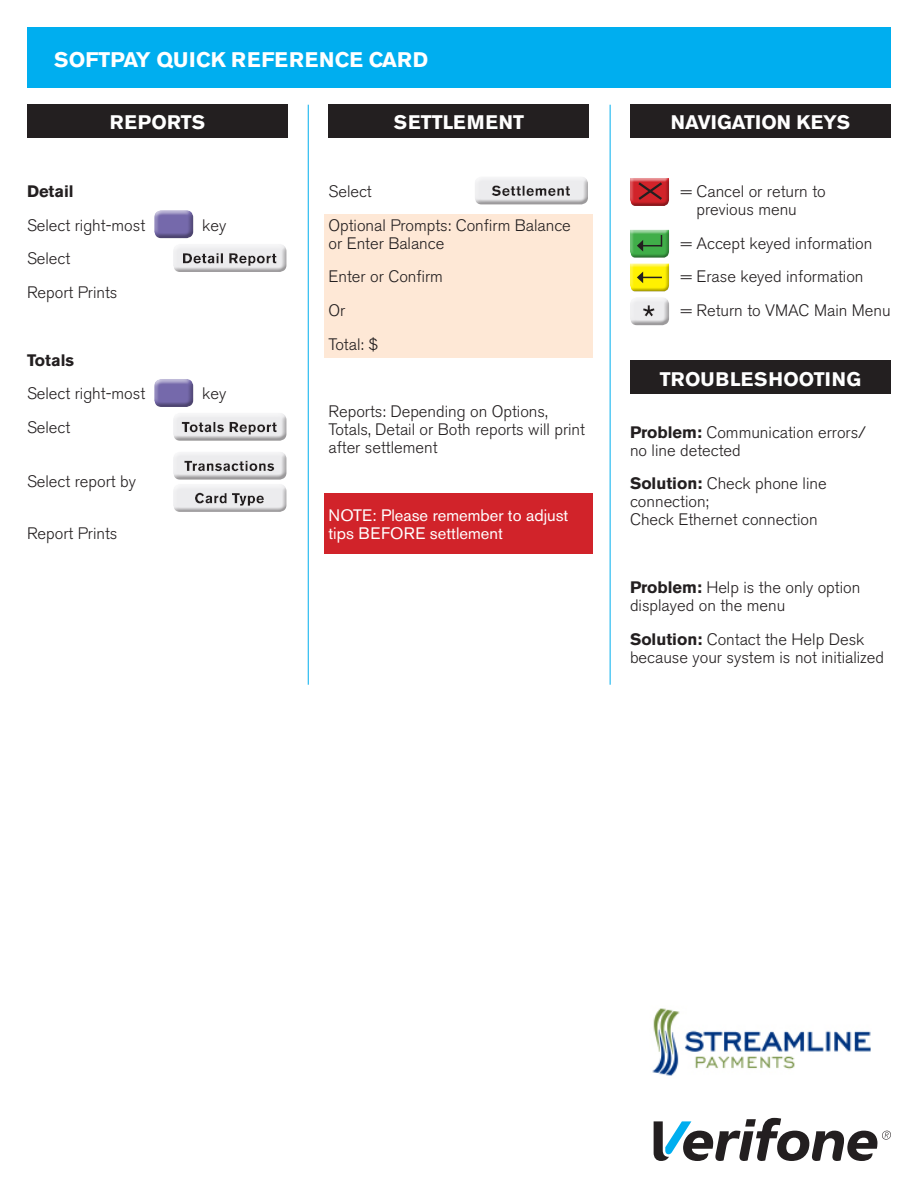
<style>
.page{position:relative;width:918px;height:1188px;background:#fff}
.page>*{position:absolute;margin:0;border:0;box-sizing:border-box;transform-origin:0 0}
.t1{font:700 21px "Akzidenz Grotesk BE";color:#fff}
.t2{font:700 19.5px "Akzidenz Grotesk BE";color:#fff}
.t3{font:700 19.5px "Akzidenz Grotesk BE";letter-spacing:.02em;color:#fff}
.t4{font:300 16.5px/18px "Akzidenz Grotesk BE";color:#231f20}
.t5{font:16.5px/18px "Akzidenz Grotesk BE";color:#fff}
.t6{font:700 16.5px "Akzidenz Grotesk BE";color:#231f20}
.s1{font-weight:700}
</style>
<div class="page">
<div style="left:324px;top:214px;width:269px;height:144px;background:#fee8d6"></div>
<div style="left:324px;top:494px;width:269px;height:60px;background:#d1232a"></div>
<div style="left:630px;top:361px;width:261px;height:33px;background:#231f20"></div>
<div style="left:328px;top:105px;width:262px;height:33px;background:#231f20"></div>
<div style="left:630px;top:105px;width:261px;height:33px;background:#231f20"></div>
<div style="left:27px;top:105px;width:261px;height:33px;background:#231f20"></div>
<div style="left:27px;top:27px;width:864px;height:60px;background:#00aeef"></div>
<div style="left:154px;top:210px;width:45px;height:34px;background:#231f20;opacity:.4"></div>
<div style="left:172px;top:243px;width:118px;height:26px;background:#fff"></div>
<div style="left:172px;top:244px;width:120px;height:30px;background:#231f20;opacity:.4"></div>
<div style="left:154px;top:379px;width:45px;height:33px;background:#231f20;opacity:.4"></div>
<div style="left:172px;top:413px;width:120px;height:30px;background:#231f20;opacity:.4"></div>
<svg style="left:173px;top:452px;width:114px;height:28px;background:#cccccd"></svg>
<div style="left:172px;top:484px;width:117px;height:30px;background:#231f20;opacity:.4"></div>
<div style="left:474px;top:177px;width:117px;height:30px;background:#231f20;opacity:.4"></div>
<svg style="left:630px;top:178px;width:39px;height:28px"></svg>
<div style="left:630px;top:229px;width:41px;height:32px;background:#f7f7f7"></div>
<div style="left:630px;top:263px;width:41px;height:31px;background:#231f20;opacity:.4"></div>
<svg style="left:630px;top:230px;width:39px;height:61px;background:#a2c546"></svg>
<div style="left:630px;top:297px;width:45px;height:34px;background:#231f20;opacity:.4"></div>
<hr style="left:308px;top:105px;width:1px;height:580px;background:#00aeef">
<hr style="left:610px;top:105px;width:1px;height:580px;background:#00aeef">
<svg style="left:654px;top:1118px;width:237px;height:43px"></svg>
<img style="left:652px;top:1008px;width:219px;height:68px">
<p class="t1" style="left:54px;top:47px;width:376px">SOFTPAY QUICK REFERENCE CARD</p>
<p class="t2" style="left:110px;top:111px;width:97px">REPORTS</p>
<p class="t6" style="left:27px;top:182px;width:48px">Detail</p>
<p class="t4" style="left:27px;top:216px;width:120px">Select right-most</p>
<p class="t4" style="left:202px;top:216px;width:26px">key</p>
<p class="t4" style="left:27px;top:250px;width:45px">Select</p>
<p class="t4" style="left:27px;top:284px;width:92px">Report Prints</p>
<p class="t6" style="left:27px;top:350px;width:49px">Totals</p>
<p class="t4" style="left:27px;top:385px;width:120px">Select right-most</p>
<p class="t4" style="left:202px;top:385px;width:26px">key</p>
<p class="t4" style="left:27px;top:419px;width:45px">Select</p>
<p class="t4" style="left:27px;top:473px;width:110px">Select report by</p>
<p class="t4" style="left:27px;top:525px;width:92px">Report Prints</p>
<p class="t2" style="left:394px;top:111px;width:132px">SETTLEMENT</p>
<p class="t4" style="left:328px;top:183px;width:45px">Select</p>
<p class="t4" style="left:328px;top:216px;width:244px">Optional Prompts: Confirm Balance or Enter Balance</p>
<p class="t4" style="left:328px;top:268px;width:116px">Enter or Confirm</p>
<p class="t4" style="left:328px;top:302px;width:18px">Or</p>
<p class="t4" style="left:328px;top:336px;width:51px">Total: $</p>
<p class="t4" style="left:328px;top:403px;width:258px">Reports: Depending on Options,<br>Totals, Detail or Both reports will print after settlement</p>
<p class="t5" style="left:328px;top:506px;width:241px">NOTE: Please remember to adjust tips BEFORE settlement</p>
<p class="t2" style="left:671px;top:111px;width:181px">NAVIGATION KEYS</p>
<p class="t4" style="left:696px;top:183px;width:131px;text-indent:-15px">= Cancel or return to previous menu</p>
<p class="t4" style="left:681px;top:234px;width:193px">= Accept keyed information</p>
<p class="t4" style="left:681px;top:268px;width:184px">= Erase keyed information</p>
<p class="t4" style="left:681px;top:302px;width:211px">= Return to VMAC Main Menu</p>
<p class="t3" style="left:660px;top:368px;width:203px">TROUBLESHOOTING</p>
<p class="t4" style="left:630px;top:423px;width:238px"><span class="s1">Problem:</span> Communication errors/ no line detected</p>
<p class="t4" style="left:630px;top:475px;width:198px"><span class="s1">Solution:</span> Check phone line connection;<br>Check Ethernet connection</p>
<p class="t4" style="left:630px;top:579px;width:232px"><span class="s1">Problem:</span> Help is the only option displayed on the menu</p>
<p class="t4" style="left:630px;top:630px;width:256px"><span class="s1">Solution:</span> Contact the Help Desk because your system is not initialized</p>
</div>
